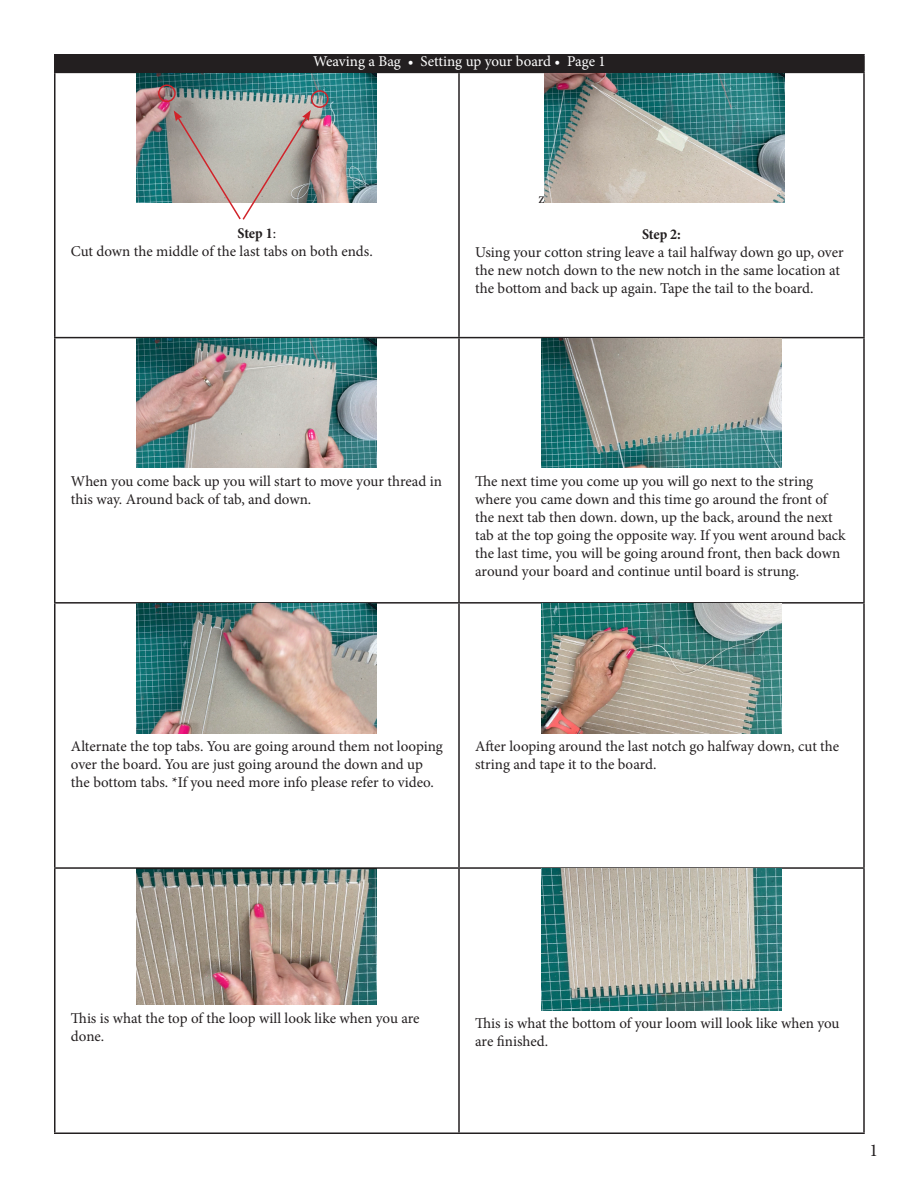
<style>
.page{position:relative;width:918px;height:1188px;background:#fff}
.page>*{position:absolute;margin:0;border:0;box-sizing:border-box;transform-origin:0 0}
.t1{font:18px "Minion Pro";color:#231f20}
.Paragraph_Style_1{font:15px/18px "Minion Pro";letter-spacing:-.005em;color:#231f20}
.t2{font:15px "Minion Pro";letter-spacing:-.005em;color:#fff}
.Paragraph_Style_1-2{font:700 condensed 15px "Minion Pro";letter-spacing:-.01em;color:#231f20}
.s1{font-weight:400;font-stretch:normal}
</style>
<div class="page">
<div style="left:55px;top:55px;width:809px;height:17px;background:#231f20"></div>
<hr style="left:54px;top:54px;width:405px;height:2px;background:#231f20">
<svg style="left:54px;top:56px;width:1px;height:16px"></svg>
<hr style="left:459px;top:54px;width:406px;height:2px;background:#231f20">
<svg style="left:864px;top:55px;width:1px;height:17px"></svg>
<hr style="left:54px;top:72px;width:405px;height:1px;background:#231f20">
<hr style="left:54px;top:73px;width:2px;height:264px;background:#231f20">
<hr style="left:459px;top:72px;width:406px;height:1px;background:#231f20">
<hr style="left:458px;top:73px;width:2px;height:264px;background:#231f20">
<hr style="left:863px;top:73px;width:2px;height:264px;background:#231f20">
<hr style="left:54px;top:337px;width:405px;height:1px;background:#231f20">
<hr style="left:54px;top:338px;width:2px;height:264px;background:#231f20">
<hr style="left:459px;top:337px;width:406px;height:1px;background:#231f20">
<hr style="left:458px;top:338px;width:2px;height:264px;background:#231f20">
<hr style="left:863px;top:338px;width:2px;height:264px;background:#231f20">
<hr style="left:54px;top:602px;width:405px;height:2px;background:#231f20">
<hr style="left:54px;top:604px;width:2px;height:263px;background:#231f20">
<hr style="left:459px;top:602px;width:406px;height:2px;background:#231f20">
<hr style="left:458px;top:604px;width:2px;height:263px;background:#231f20">
<hr style="left:863px;top:604px;width:2px;height:263px;background:#231f20">
<hr style="left:54px;top:867px;width:405px;height:2px;background:#231f20">
<hr style="left:54px;top:869px;width:2px;height:263px;background:#231f20">
<hr style="left:459px;top:867px;width:406px;height:2px;background:#231f20">
<hr style="left:458px;top:869px;width:2px;height:263px;background:#231f20">
<hr style="left:863px;top:869px;width:2px;height:263px;background:#231f20">
<hr style="left:54px;top:1132px;width:405px;height:2px;background:#231f20">
<hr style="left:459px;top:1132px;width:406px;height:2px;background:#231f20">
<img style="left:137px;top:73px;width:240px;height:130px">
<div style="left:311px;top:90px;width:18px;height:18px;border:2px solid #d1232a;border-radius:50%"></div>
<div style="left:158px;top:84px;width:18px;height:18px;border:2px solid #d1232a;border-radius:50%"></div>
<svg style="left:174px;top:110px;width:137px;height:110px;background:#bfb7b1"></svg>
<img style="left:545px;top:73px;width:240px;height:130px">
<img style="left:137px;top:338px;width:240px;height:130px">
<img style="left:542px;top:338px;width:239px;height:130px">
<img style="left:137px;top:604px;width:240px;height:129px">
<img style="left:542px;top:604px;width:239px;height:129px">
<img style="left:137px;top:869px;width:240px;height:136px">
<img style="left:542px;top:869px;width:239px;height:141px">
<p class="t2" style="left:313px;top:52px;width:294px">Weaving a Bag • Setting up your board • Page 1</p>
<p class="Paragraph_Style_1-2" style="left:238px;top:223px;width:40px">Step 1<span class="s1">:</span></p>
<p class="Paragraph_Style_1" style="left:71px;top:242px;width:303px">Cut down the middle of the last tabs on both ends.</p>
<p class="Paragraph_Style_1" style="left:538px;top:189px;width:8px">z</p>
<p class="Paragraph_Style_1-2" style="left:642px;top:224px;width:40px">Step 2:</p>
<p class="Paragraph_Style_1" style="left:475px;top:243px;width:370px">Using your cotton string leave a tail halfway down go up, over the new notch down to the new notch in the same location at the bottom and back up again. Tape the tail to the board.</p>
<p class="Paragraph_Style_1" style="left:71px;top:472px;width:373px">When you come back up you will start to move your thread in this way. Around back of tab, and down.</p>
<p class="Paragraph_Style_1" style="left:475px;top:472px;width:372px">The next time you come up you will go next to the string where you came down and this time go around the front of the next tab then down. down, up the back, around the next tab at the top going the opposite way. If you went around back the last time, you will be going around front, then back down around your board and continue until board is strung.</p>
<p class="Paragraph_Style_1" style="left:71px;top:737px;width:373px">Alternate the top tabs. You are going around them not looping over the board. You are just going around the down and up the bottom tabs. *If you need more info please refer to video.</p>
<p class="Paragraph_Style_1" style="left:475px;top:737px;width:366px">After looping around the last notch go halfway down, cut the string and tape it to the board.</p>
<p class="Paragraph_Style_1" style="left:71px;top:1009px;width:350px">This is what the top of the loop will look like when you are done.</p>
<p class="Paragraph_Style_1" style="left:475px;top:1015px;width:366px">This is what the bottom of your loom will look like when you are finished.</p>
<p class="t1" style="left:869px;top:1138px;width:10px">1</p>
</div>
